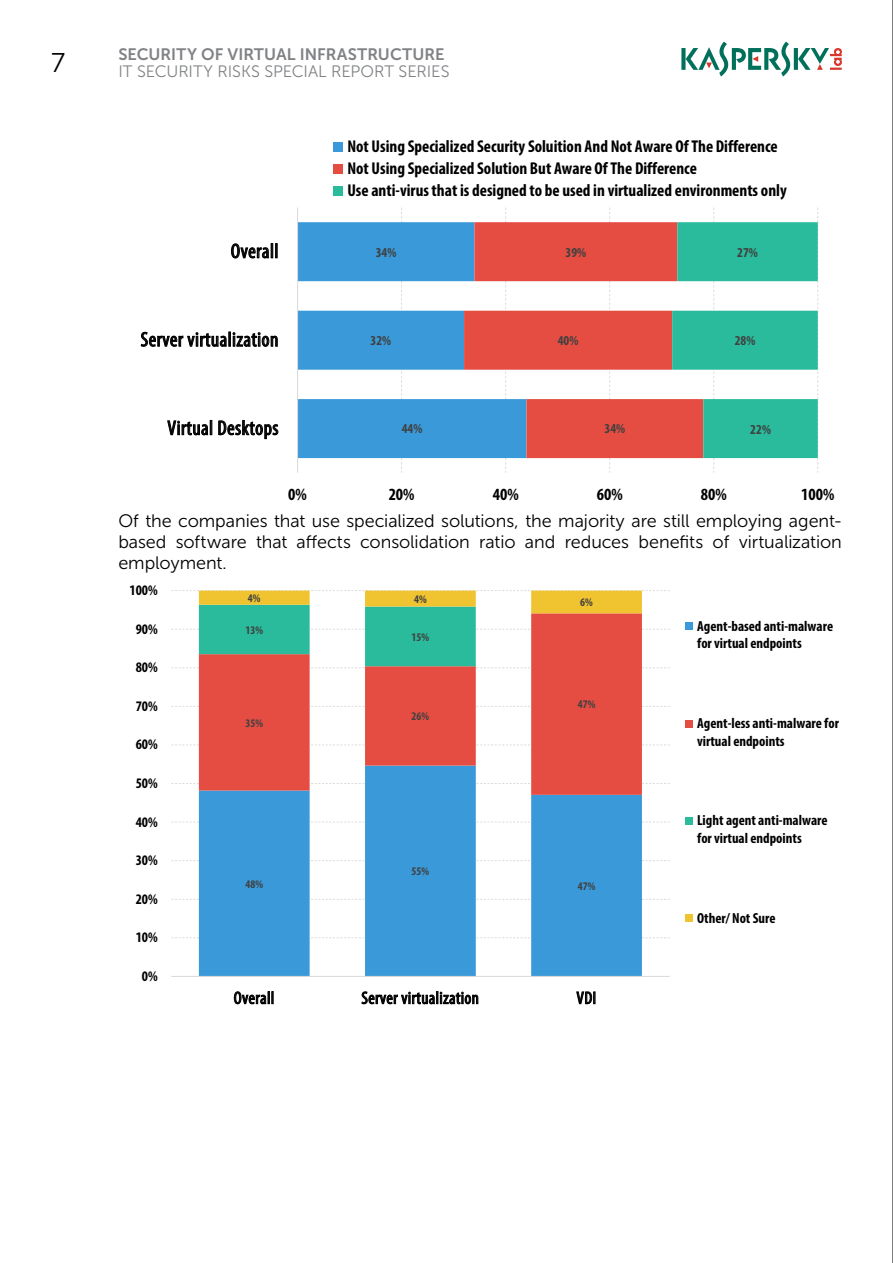
<style>
.page{position:relative;width:893px;height:1263px;background:#fff}
.page>*{position:absolute;margin:0;border:0;box-sizing:border-box;transform-origin:0 0}
.t1{font:27px "Museo Sans 300";color:#000}
.t2{font:condensed 20.55px "Myriad Pro";letter-spacing:.025em;color:#000}
.t3{font:18px/21px "Museo Sans Cyrl 300";letter-spacing:-.005em;color:#000;text-align:justify}
.t4{font:condensed 17.55px "Myriad Pro";letter-spacing:.025em;color:#000}
.t5{font:700 condensed 17.1px/22.2px "Myriad Pro";color:#000}
.t6{font:16.5px "Museo Sans 300";color:#808285}
.t7{font:16.5px "Museo Sans Cyrl 700";color:#808285}
.t8{font:700 condensed 14.55px/17.5px "Myriad Pro";color:#000}
.t9{font:700 condensed 13.65px "Myriad Pro";letter-spacing:.005em;color:#404040}
.t10{font:700 condensed 11.7px "Myriad Pro";letter-spacing:.005em;color:#404040}
</style>
<div class="page">
<hr style="left:892px;top:0;width:1px;height:1263px;background:#000">
<svg style="left:681px;top:42px;width:161px;height:35px"></svg>
<svg style="left:171px;top:590px;width:522px;height:415px"></svg>
<svg style="left:140px;top:142px;width:679px;height:331px"></svg>
<p class="t7" style="left:118px;top:45px;width:328px">SECURITY OF VIRTUAL INFRASTRUCTURE</p>
<h1 class="t1" style="left:51px;top:49px;width:16px">7</h1>
<p class="t6" style="left:118px;top:62px;width:333px">IT SECURITY RISKS SPECIAL REPORT SERIES</p>
<p class="t2" style="left:231px;top:239px;width:49px">Overall</p>
<p class="t2" style="left:141px;top:327px;width:139px">Server virtualization</p>
<p class="t5" style="left:347px;top:135px;width:441px">Not Using Specialized Security Soluition And Not Aware Of The Difference<br>Not Using Specialized Solution But Aware Of The Difference<br>Use anti-virus that is designed to be used in virtualized environments only</p>
<p class="t9" style="left:376px;top:244px;width:22px">34%</p>
<p class="t9" style="left:370px;top:332px;width:22px">32%</p>
<p class="t9" style="left:566px;top:244px;width:22px">39%</p>
<p class="t9" style="left:558px;top:332px;width:22px">40%</p>
<p class="t9" style="left:737px;top:244px;width:22px">27%</p>
<p class="t9" style="left:735px;top:332px;width:22px">28%</p>
<p class="t2" style="left:167px;top:415px;width:112px">Virtual Desktops</p>
<p class="t9" style="left:402px;top:420px;width:22px">44%</p>
<p class="t9" style="left:605px;top:420px;width:22px">34%</p>
<p class="t9" style="left:750px;top:420px;width:22px">22%</p>
<p class="t5" style="left:288px;top:483px;width:20px">0%</p>
<p class="t5" style="left:389px;top:483px;width:27px">20%</p>
<p class="t5" style="left:493px;top:483px;width:27px">40%</p>
<p class="t5" style="left:597px;top:483px;width:27px">60%</p>
<p class="t5" style="left:701px;top:483px;width:27px">80%</p>
<p class="t5" style="left:801px;top:483px;width:35px">100%</p>
<p class="t3" style="left:118px;top:510px;width:725px">Of the companies that use specialized solutions, the majority are still employing agent&shy;based software that affects consolidation ratio and reduces benefits of virtualization employment.</p>
<p class="t8" style="left:129px;top:581px;width:30px">100%</p>
<p class="t8" style="left:136px;top:620px;width:24px">90%</p>
<p class="t8" style="left:136px;top:658px;width:24px">80%</p>
<p class="t8" style="left:136px;top:697px;width:24px">70%</p>
<p class="t8" style="left:136px;top:735px;width:24px">60%</p>
<p class="t8" style="left:136px;top:774px;width:24px">50%</p>
<p class="t8" style="left:136px;top:812px;width:24px">40%</p>
<p class="t8" style="left:136px;top:851px;width:24px">30%</p>
<p class="t8" style="left:136px;top:890px;width:24px">20%</p>
<p class="t8" style="left:136px;top:928px;width:24px">10%</p>
<p class="t8" style="left:142px;top:967px;width:17px">0%</p>
<p class="t10" style="left:248px;top:591px;width:14px">4%</p>
<p class="t10" style="left:414px;top:591px;width:14px">4%</p>
<p class="t10" style="left:580px;top:595px;width:14px">6%</p>
<p class="t10" style="left:245px;top:622px;width:19px">13%</p>
<p class="t10" style="left:245px;top:715px;width:19px">35%</p>
<p class="t10" style="left:245px;top:876px;width:19px">48%</p>
<p class="t10" style="left:412px;top:629px;width:19px">15%</p>
<p class="t10" style="left:412px;top:709px;width:19px">26%</p>
<p class="t10" style="left:412px;top:864px;width:19px">55%</p>
<p class="t10" style="left:578px;top:697px;width:19px">47%</p>
<p class="t10" style="left:578px;top:878px;width:19px">47%</p>
<p class="t4" style="left:234px;top:987px;width:42px">Overall</p>
<p class="t4" style="left:361px;top:987px;width:119px">Server virtualization</p>
<p class="t4" style="left:576px;top:987px;width:21px">VDI</p>
<p class="t8" style="left:697px;top:617px;width:138px">Agent-based anti-malware for virtual endpoints</p>
<p class="t8" style="left:697px;top:714px;width:143px">Agent-less anti-malware for virtual endpoints</p>
<p class="t8" style="left:697px;top:811px;width:132px">Light agent anti-malware for virtual endpoints</p>
<p class="t8" style="left:697px;top:908px;width:80px">Other/ Not Sure</p>
</div>
